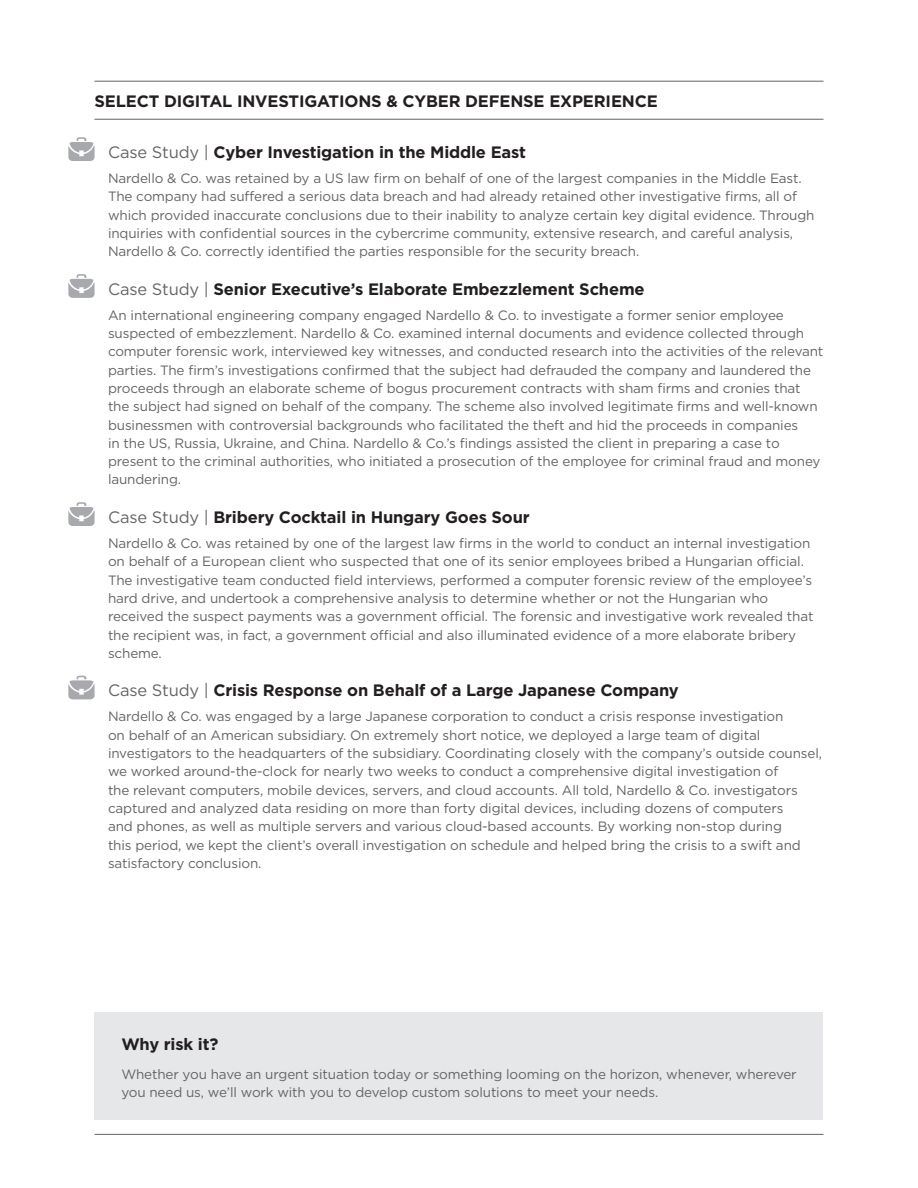
<style>
.page{position:relative;width:918px;height:1188px;background:#fff}
.page>*{position:absolute;margin:0;border:0;box-sizing:border-box;transform-origin:0 0}
.Case_Study_Titles{font:700 16.5px "Gotham";letter-spacing:-.01em;color:#231f20}
.All_Caps_Section_Bre{font:700 16.5px "Gotham";letter-spacing:-.01em;color:#231f20}
.Black_Subheadings{font:700 16.5px "Gotham";letter-spacing:-.01em;color:#231f20}
.Body_Style_-_Gotham{font:13.5px/18.3px "Gotham";letter-spacing:-.01em;color:#636466}
.Body_Style_-_Gotham-2{font:13.5px/18.3px "Gotham";letter-spacing:-.01em;color:#636366}
.s1{font-weight:400;color:#636466}
.s2{color:#636466}
</style>
<div class="page">
<hr style="left:94px;top:81px;width:730px;height:1px;background:#636466">
<hr style="left:94px;top:119px;width:730px;height:1px;background:#636466">
<hr style="left:94px;top:1134px;width:730px;height:1px;background:#636466">
<svg style="left:68px;top:137px;width:27px;height:24px"></svg>
<svg style="left:68px;top:274px;width:27px;height:24px"></svg>
<svg style="left:68px;top:502px;width:27px;height:24px"></svg>
<svg style="left:68px;top:676px;width:27px;height:23px"></svg>
<div style="left:94px;top:1012px;width:730px;height:108px;background:#e6e7e9"></div>
<p class="All_Caps_Section_Bre" style="left:94px;top:90px;width:565px">SELECT DIGITAL INVESTIGATIONS &amp; CYBER DEFENSE EXPERIENCE</p>
<p class="Case_Study_Titles" style="left:108px;top:141px;width:420px"><span class="s1">Case Study |</span> Cyber Investigation in the Middle East</p>
<p class="Body_Style_-_Gotham" style="left:108px;top:169px;width:708px">Nardello &amp; Co. was retained by a US law firm on behalf of one of the largest companies in the Middle East.<br>The company had suffered a serious data breach and had already retained other investigative firms, all of which provided inaccurate conclusions due to their inability to analyze certain key digital evidence. Through inquiries with confidential sources in the cybercrime community, extensive research, and careful analysis, Nardello &amp; Co. correctly identified the parties responsible for the security breach.</p>
<p class="Case_Study_Titles" style="left:108px;top:278px;width:538px"><span class="s1">Case Study |</span> Senior Executive’s Elaborate Embezzlement Scheme</p>
<p class="Body_Style_-_Gotham" style="left:108px;top:306px;width:717px">An international engineering company engaged Nardello &amp; Co. to investigate a former senior employee suspected of embezzlement. Nardello &amp; Co. examined internal documents and evidence collected through computer forensic work, interviewed key witnesses, and conducted research into the activities of the relevant parties. The firm’s investigations confirmed that the subject had defrauded the company and laundered the proceeds through an elaborate scheme of bogus procurement contracts with sham firms and cronies that the subject had signed on behalf of the company. The scheme also involved legitimate firms and well-known businessmen with controversial backgrounds who facilitated the theft and hid the proceeds in companies<br>in the US, Russia, Ukraine, and China. Nardello &amp; Co.’s findings assisted the client in preparing a case to present to the criminal authorities, who initiated a prosecution of the employee for criminal fraud and money laundering.</p>
<p class="Case_Study_Titles" style="left:108px;top:506px;width:423px"><span class="s1">Case Study |</span> Bribery Cocktail in Hungary Goes Sour</p>
<p class="Body_Style_-_Gotham" style="left:108px;top:534px;width:707px">Nardello &amp; Co. was retained by one of the largest law firms in the world to conduct an internal investigation on behalf of a European client who suspected that one of its senior employees bribed a Hungarian official.<br>The investigative team conducted field interviews, performed a computer forensic review of the employee’s hard drive, and undertook a comprehensive analysis to determine whether or not the Hungarian who received the suspect payments was a government official. The forensic and investigative work revealed that the recipient was, in fact, a government official and also illuminated evidence of a more elaborate bribery scheme.</p>
<p class="Case_Study_Titles" style="left:108px;top:680px;width:572px"><span class="s1">Case Study |</span> Crisis Response on Behalf of a Large Japanese Company</p>
<p class="Body_Style_-_Gotham-2" style="left:108px;top:707px;width:716px">Nardello &amp; Co. was engaged by a large Japanese corporation to conduct a crisis response investigation<br>on behalf of an American subsidiary. On extremely short notice, we deployed a large team of digital investigators to the headquarters of the subsidiary. Coordinating closely with the company’s outside counsel, we worked around-the-clock for nearly two weeks to conduct a comprehensive digital investigation of<br>the relevant computers, mobile devices, servers, and cloud accounts. All told, Nardello &amp; Co. investigators captured and analyzed data residing on more than forty digital devices, including dozens of computers<br>and phones, as well as multiple servers and various cloud-based accounts. By working non-stop during<br>this period, we kept the client’s overall investigation on schedule and helped bring the crisis to a swift and satisfactory conclusion<span class="s2">.</span></p>
<p class="Black_Subheadings" style="left:121px;top:1033px;width:99px">Why risk it?</p>
<p class="Body_Style_-_Gotham" style="left:121px;top:1064px;width:677px">Whether you have an urgent situation today or something looming on the horizon, whenever, wherever you need us, we’ll work with you to develop custom solutions to meet your needs.</p>
</div>
